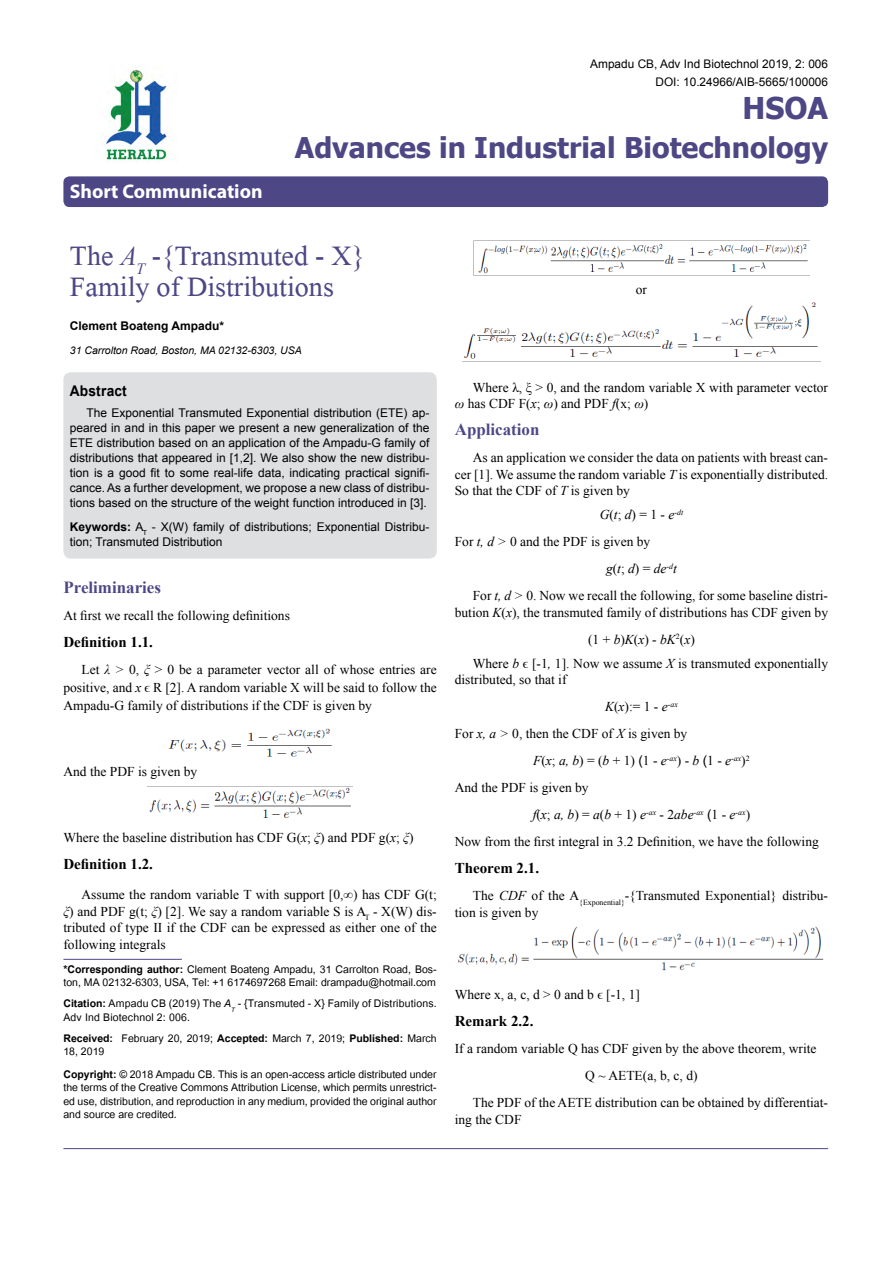
<style>
.page{position:relative;width:893px;height:1263px;background:#fff}
.page>*{position:absolute;margin:0;border:0;box-sizing:border-box;transform-origin:0 0}
.t1{font:42px/31.5px "Microsoft Himalaya";color:#4d4785}
.t2{font:700 30px "Tahoma";color:#4d4785}
.t3{font:700 28.5px "Tahoma";color:#4d4785}
.t4{font:700 19.8px "Myriad Hebrew";color:#fff}
.t5{font:700 16.95px "Times New Roman";color:#4d4785}
.t6{font:700 15px "Times New Roman";color:#000}
.t7{font:700 14.85px "Arial";letter-spacing:.015em;color:#000;scale:.93 1}
.t8{font:14.7px/13.5px "Utsaah";color:#000}
.t9{font:13.5px/16.5px "Times New Roman";color:#000;text-align:justify}
.t10{font:italic 13.5px "Times New Roman";color:#000}
.t11{font:12px/15px "Arial";color:#000;text-align:justify}
.t12{font:700 12px "Arial";color:#000}
.t13{font:11.85px/18px "Arial";color:#000;text-align:right}
.t14{font:italic 10.5px "Arial";color:#000}
.s1{font-family:"Times New Roman";font-style:italic;font-size:27px}
.s2{font-weight:700}
.s3{font-style:italic}
.s4{font-style:normal}
.s5{font-family:"Arial"}
</style>
<div class="page">
<div style="left:63px;top:176px;width:765px;height:31px;background:#4d4785;border-radius:6px"></div>
<hr style="left:63px;top:959px;width:119px;height:1px;background:#4d4785">
<img style="left:105px;top:70px;width:64px;height:92px">
<hr style="left:63px;top:1148px;width:765px;height:1px;background:#4d4785">
<div style="left:63px;top:372px;width:374px;height:187px;background:#dedfe0;border-radius:8px"></div>
<img style="left:168px;top:728px;width:164px;height:29px">
<img style="left:149px;top:787px;width:202px;height:31px">
<img style="left:473px;top:241px;width:335px;height:34px">
<img style="left:463px;top:302px;width:355px;height:57px">
<img style="left:458px;top:926px;width:366px;height:45px">
<h3 class="t4" style="left:70px;top:180px;width:194px">Short Communication</h3>
<p class="t13" style="left:590px;top:55px;width:239px">Ampadu CB, Adv Ind Biotechnol 2019, 2: 006<br>DOI: 10.24966/AIB-5665/100006</p>
<h2 class="t2" style="left:742px;top:87px;width:87px">HSOA</h2>
<h3 class="t3" style="left:295px;top:127px;width:535px">Advances in Industrial Biotechnology</h3>
<h1 class="t1" style="left:70px;top:235px;width:297px">The <span class="s1">A</span><sub>T</sub> -{Transmuted - X}<br>Family of Distributions</h1>
<p class="t12" style="left:70px;top:317px;width:156px">Clement Boateng Ampadu*</p>
<p class="t14" style="left:70px;top:343px;width:233px">31 Carrolton Road, Boston, MA 02132-6303, USA</p>
<p class="t7" style="left:70px;top:380px;width:63px">Abstract</p>
<p class="t11" style="left:70px;top:405px;width:361px;text-indent:16px">The Exponential Transmuted Exponential distribution (ETE) ap&shy;peared in and in this paper we present a new generalization of the ETE distribution based on an application of the Ampadu-G family of distributions that appeared in [1,2]. We also show the new distribu&shy;tion is a good fit to some real-life data, indicating practical signifi&shy;cance. As a further development, we propose a new class of distribu&shy;tions based on the structure of the weight function introduced in [3].</p>
<p class="t11" style="left:70px;top:519px;width:361px"><span class="s2">Keywords:</span> A<sub>T</sub> - X(W) family of distributions; Exponential Distribu&shy;tion; Transmuted Distribution</p>
<p class="t5" style="left:63px;top:576px;width:99px">Preliminaries</p>
<p class="t9" style="left:63px;top:607px;width:228px">At first we recall the following definitions</p>
<p class="t6" style="left:63px;top:632px;width:91px">Definition 1.1.</p>
<p class="t9" style="left:63px;top:660px;width:375px;line-height:18px;text-indent:18px">Let <span class="s3">λ &gt;</span> 0, <span class="s3">ξ</span> &gt; 0 be a parameter vector all of whose entries are positive, and <span class="s3">x</span> ϵ R [2]. A random variable X will be said to follow the Ampadu-G family of distributions if the CDF is given by</p>
<p class="t9" style="left:63px;top:763px;width:135px">And the PDF is given by</p>
<p class="t9" style="left:63px;top:829px;width:352px">Where the baseline distribution has CDF G(<span class="s3">x</span>; <span class="s3">ξ</span>) and PDF g(<span class="s3">x</span>; <span class="s3">ξ</span>)</p>
<p class="t6" style="left:63px;top:854px;width:91px">Definition 1.2.</p>
<p class="t9" style="left:63px;top:886px;width:375px;text-indent:18px">Assume the random variable T with support [0,∞) has CDF G(t; <span class="s3">ξ</span>) and PDF g(t; <span class="s3">ξ</span>) [2]. We say a random variable S is A<sub>T</sub> - X(W) dis&shy;tributed of type II if the CDF can be expressed as either one of the following integrals</p>
<p class="t8" style="left:63px;top:963px;width:375px"><span class="s2">*Corresponding author:</span> Clement Boateng Ampadu, 31 Carrolton Road, Bos&shy;ton, MA 02132-6303, USA, Tel: +1 6174697268 Email: drampadu@hotmail.com</p>
<p class="t8" style="left:63px;top:998px;width:375px"><span class="s2">Citation:</span> Ampadu CB (2019) The <span class="s3">A</span><sub>T</sub> - {Transmuted - X} Family of Distributions.<br>Adv Ind Biotechnol 2: 006.</p>
<p class="t8" style="left:63px;top:1032px;width:375px"><span class="s2">Received:</span> February 20, 2019; <span class="s2">Accepted:</span> March 7, 2019; <span class="s2">Published:</span> March<br>18, 2019</p>
<p class="t8" style="left:63px;top:1068px;width:375px;text-align:justify"><span class="s2">Copyright:</span> © 2018 Ampadu CB. This is an open-access article distributed under the terms of the Creative Commons Attribution License, which permits unrestrict&shy;ed use, distribution, and reproduction in any medium, provided the original author and source are credited.</p>
<p class="t9" style="left:636px;top:281px;width:13px">or</p>
<p class="t9" style="left:455px;top:379px;width:375px;text-indent:18px">Where λ, ξ &gt; 0, and the random variable X with parameter vector <span class="s3">ω</span> has CDF F(<span class="s3">x</span>; <span class="s3">ω</span>) and PDF <span class="s3">f</span>(x; <span class="s3">ω</span>)</p>
<p class="t5" style="left:455px;top:418px;width:86px">Application</p>
<p class="t9" style="left:455px;top:449px;width:375px;text-indent:18px">As an application we consider the data on patients with breast can&shy;cer [1]. We assume the random variable <span class="s3">T</span> is exponentially distributed.<br>So that the CDF of <span class="s3">T</span> is given by</p>
<p class="t9" style="left:600px;top:506px;width:85px"><span class="s3">G</span>(<span class="s3">t</span>; <span class="s3">d</span>) = 1 - <span class="s3">e</span><sup>-</sup><sup>dt</sup></p>
<p class="t9" style="left:455px;top:533px;width:197px">For <span class="s3">t, d &gt;</span> 0 and the PDF is given by</p>
<p class="t10" style="left:606px;top:559px;width:72px">g<span class="s4">(</span>t<span class="s4">;</span> d<span class="s4">) =</span> de<sup>-</sup><sup>d</sup>t</p>
<p class="t9" style="left:473px;top:587px;width:357px">For <span class="s3">t, d &gt;</span> 0. Now we recall the following, for some baseline distri-</p>
<p class="t9" style="left:455px;top:598px;width:375px;line-height:27px;text-align:center">bution <span class="s3">K</span>(<span class="s3">x</span>), the transmuted family of distributions has CDF given by (1 + <span class="s3">b</span>)<span class="s3">K</span>(<span class="s3">x</span>) - <span class="s3">bK</span><sup>2</sup>(<span class="s3">x</span>)</p>
<p class="t9" style="left:455px;top:655px;width:375px;text-indent:18px">Where <span class="s3">b</span> ϵ [-1<span class="s3">,</span> 1]. Now we assume <span class="s3">X</span> is transmuted exponentially distributed, so that if</p>
<p class="t9" style="left:605px;top:698px;width:74px"><span class="s3">K</span>(<span class="s3">x</span>):= 1 - <span class="s3">e</span><sup>-</sup><sup>ax</sup></p>
<p class="t9" style="left:455px;top:725px;width:234px">For <span class="s3">x, a &gt;</span> 0, then the CDF of <span class="s3">X</span> is given by</p>
<p class="t9" style="left:533px;top:752px;width:218px"><span class="s3">F</span>(<span class="s3">x</span>; <span class="s3">a, b</span>) = (<span class="s3">b</span> + 1) <span class="s5">(</span>1 - <span class="s3">e</span><sup>-</sup><sup>ax</sup>) - <span class="s3">b</span> <span class="s5">(</span>1 - <span class="s3">e</span><sup>-</sup><sup>ax</sup>)<sup>2</sup></p>
<p class="t9" style="left:455px;top:779px;width:135px">And the PDF is given by</p>
<p class="t9" style="left:533px;top:806px;width:219px"><span class="s3">f</span>(<span class="s3">x</span>; <span class="s3">a, b</span>) = <span class="s3">a</span>(<span class="s3">b</span> + 1) <span class="s3">e</span><sup>-</sup><sup>ax</sup> - 2<span class="s3">abe</span><sup>-</sup><sup>ax</sup> <span class="s5">(</span>1 - <span class="s3">e</span><sup>-</sup><sup>ax</sup>)</p>
<p class="t9" style="left:455px;top:833px;width:366px">Now from the first integral in 3.2 Definition, we have the following</p>
<p class="t6" style="left:455px;top:858px;width:86px">Theorem 2.1.</p>
<p class="t9" style="left:455px;top:887px;width:375px;text-indent:18px">The <span class="s3">CDF</span> of the A<sub>{Exponential}</sub>-{Transmuted Exponential} distribu&shy;tion is given by</p>
<p class="t9" style="left:455px;top:986px;width:187px">Where x, a, c, d &gt; 0 and b ϵ [-1, 1]</p>
<p class="t6" style="left:455px;top:1011px;width:80px">Remark 2.2.</p>
<p class="t9" style="left:455px;top:1040px;width:363px">If a random variable Q has CDF given by the above theorem, write</p>
<p class="t9" style="left:585px;top:1067px;width:114px">Q ~ AETE(a, b, c, d)</p>
<p class="t9" style="left:473px;top:1094px;width:357px">The PDF of the AETE distribution can be obtained by differentiat-</p>
<p class="t9" style="left:455px;top:1111px;width:68px">ing the CDF</p>
</div>
